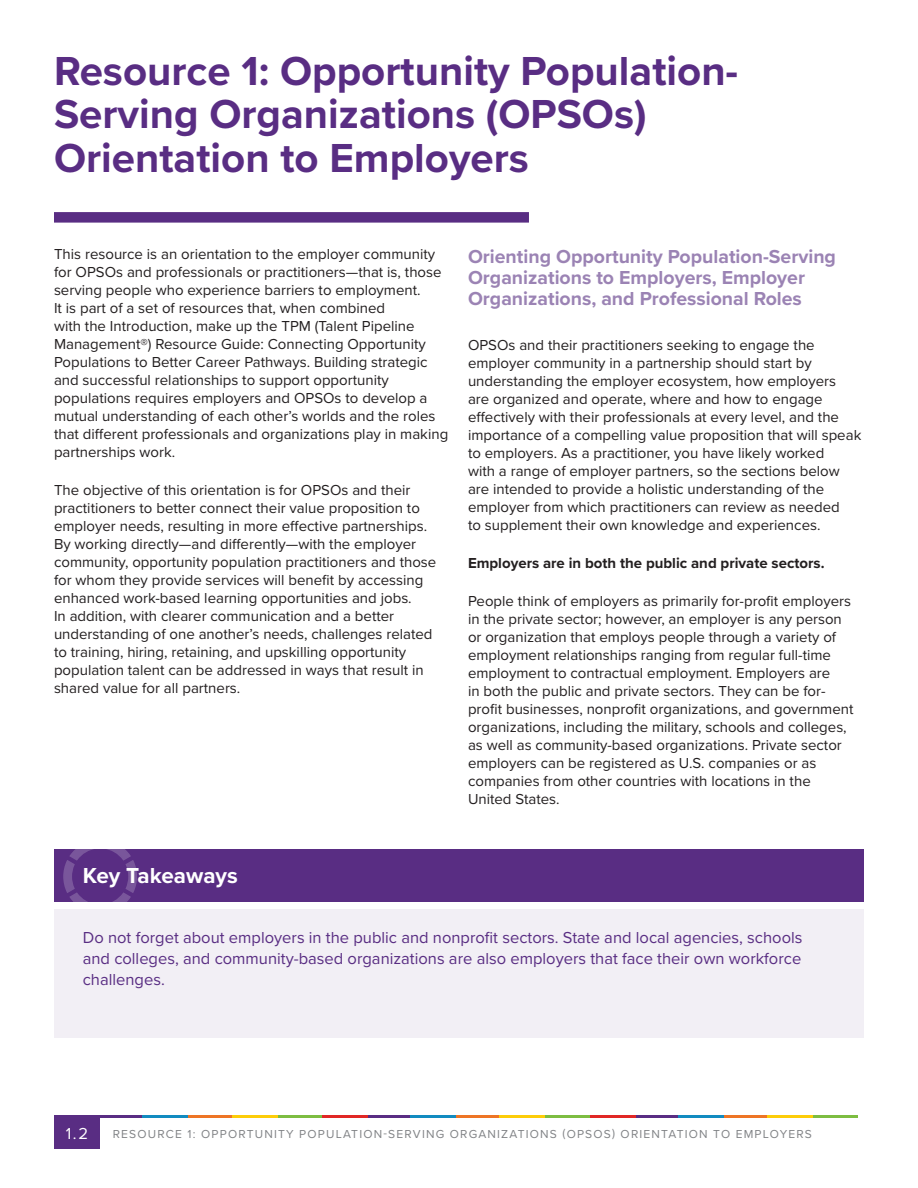
<style>
.page{position:relative;width:918px;height:1188px;background:#fff}
.page>*{position:absolute;margin:0;border:0;box-sizing:border-box;transform-origin:0 0}
.t1{font:700 42px/43.5px "Proxima Nova";color:#592d83}
._2_subhead_1{font:700 22.5px "Proxima Nova";color:#fff}
.Subhead_-_light_purp{font:700 19.5px/21px "Proxima Nova";color:#9b83b4}
.Key_Takeaway_Descrip{font:16.5px/21px "Proxima Nova";color:#592d83;text-align:justify}
.t2{font:16.5px "Proxima Nova";color:#fff}
.Body_Copy{font:15px/18px "Proxima Nova";color:#231f20}
.body_subhead_bold{font:700 15px "Proxima Nova";color:#231f20}
.t3{font:12px "Proxima Nova";letter-spacing:.1em;color:#818386}
</style>
<div class="page">
<div style="left:54px;top:1115px;width:46px;height:34px;background:#592d83"></div>
<hr style="left:276px;top:1115px;width:46px;height:3px;background:#7dbd41">
<hr style="left:187px;top:1115px;width:46px;height:3px;background:#ee7525">
<hr style="left:99px;top:1115px;width:45px;height:3px;background:#592d83">
<hr style="left:232px;top:1115px;width:46px;height:3px;background:#fdcd09">
<hr style="left:143px;top:1115px;width:45px;height:3px;background:#128bc0">
<hr style="left:544px;top:1115px;width:46px;height:3px;background:#7dbd41">
<hr style="left:455px;top:1115px;width:46px;height:3px;background:#ee7525">
<hr style="left:367px;top:1115px;width:45px;height:3px;background:#592d83">
<hr style="left:500px;top:1115px;width:45px;height:3px;background:#fdcd09">
<hr style="left:410px;top:1115px;width:46px;height:3px;background:#128bc0">
<hr style="left:322px;top:1115px;width:46px;height:3px;background:#e12725">
<hr style="left:812px;top:1115px;width:46px;height:3px;background:#7dbd41">
<hr style="left:723px;top:1115px;width:45px;height:3px;background:#ee7525">
<hr style="left:634px;top:1115px;width:46px;height:3px;background:#592d83">
<hr style="left:767px;top:1115px;width:46px;height:3px;background:#fdcd09">
<hr style="left:678px;top:1115px;width:46px;height:3px;background:#128bc0">
<hr style="left:590px;top:1115px;width:45px;height:3px;background:#e12725">
<div style="left:54px;top:212px;width:475px;height:11px;background:#592d83"></div>
<div style="left:54px;top:849px;width:810px;height:52px;background:#592d83"></div>
<svg style="left:63px;top:849px;width:74px;height:52px"></svg>
<div style="left:54px;top:909px;width:810px;height:129px;background:#f2eff5"></div>
<h1 class="t1" style="left:54px;top:48px;width:686px">Resource 1: Opportunity Population-<br>Serving Organizations (OPSOs)<br>Orientation to Employers</h1>
<p class="Body_Copy" style="left:54px;top:244px;width:396px">This resource is an orientation to the employer community for OPSOs and professionals or practitioners—that is, those serving people who experience barriers to employment.<br>It is part of a set of resources that, when combined<br>with the Introduction, make up the TPM (Talent Pipeline Management®) Resource Guide: Connecting Opportunity Populations to Better Career Pathways. Building strategic and successful relationships to support opportunity populations requires employers and OPSOs to develop a mutual understanding of each other’s worlds and the roles that different professionals and organizations play in making partnerships work.</p>
<p class="Body_Copy" style="left:54px;top:481px;width:384px">The objective of this orientation is for OPSOs and their practitioners to better connect their value proposition to employer needs, resulting in more effective partnerships.<br>By working directly—and differently—with the employer community, opportunity population practitioners and those for whom they provide services will benefit by accessing enhanced work-based learning opportunities and jobs.<br>In addition, with clearer communication and a better understanding of one another’s needs, challenges related to training, hiring, retaining, and upskilling opportunity population talent can be addressed in ways that result in shared value for all partners.</p>
<p class="Subhead_-_light_purp" style="left:468px;top:245px;width:370px">Orienting Opportunity Population-Serving<br>Organizations to Employers, Employer<br>Organizations, and Professional Roles</p>
<p class="Body_Copy" style="left:468px;top:335px;width:395px">OPSOs and their practitioners seeking to engage the employer community in a partnership should start by understanding the employer ecosystem, how employers<br>are organized and operate, where and how to engage effectively with their professionals at every level, and the importance of a compelling value proposition that will speak to employers. As a practitioner, you have likely worked<br>with a range of employer partners, so the sections below are intended to provide a holistic understanding of the employer from which practitioners can review as needed<br>to supplement their own knowledge and experiences.</p>
<p class="body_subhead_bold" style="left:468px;top:552px;width:358px">Employers are in both the public and private sectors.</p>
<p class="Body_Copy" style="left:468px;top:591px;width:387px">People think of employers as primarily for-profit employers in the private sector; however, an employer is any person or organization that employs people through a variety of employment relationships ranging from regular full-time employment to contractual employment. Employers are<br>in both the public and private sectors. They can be for&shy;profit businesses, nonprofit organizations, and government organizations, including the military, schools and colleges, as well as community-based organizations. Private sector employers can be registered as U.S. companies or as companies from other countries with locations in the United States.</p>
<p class="_2_subhead_1" style="left:83px;top:858px;width:157px">Key Takeaways</p>
<p class="Key_Takeaway_Descrip" style="left:83px;top:927px;width:721px">Do not forget about employers in the public and nonprofit sectors. State and local agencies, schools and colleges, and community-based organizations are also employers that face their own workforce challenges.</p>
<p class="t2" style="left:66px;top:1121px;width:24px">1.2</p>
<p class="t3" style="left:113px;top:1125px;width:701px">RESOURCE 1: OPPORTUNITY POPULATION-SERVING ORGANIZATIONS (OPSOS) ORIENTATION TO EMPLOYERS</p>
</div>
